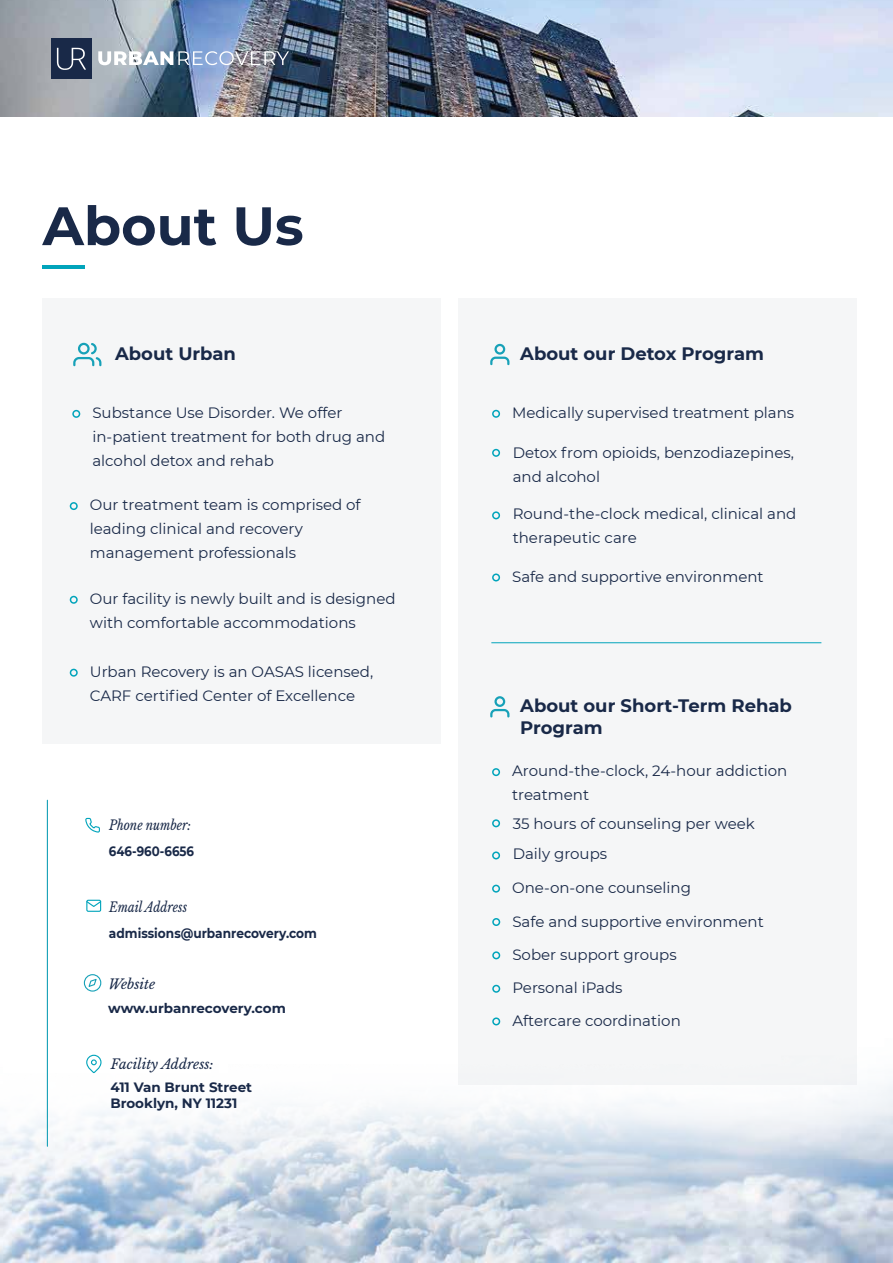
<style>
.page{position:relative;width:893px;height:1263px;background:#fff}
.page>*{position:absolute;margin:0;border:0;box-sizing:border-box;transform-origin:0 0}
.t1{font:700 54px "Montserrat";color:#192948}
.t2{font:700 18px/21.6px "Montserrat";color:#192948}
.t3{font:15px/24px "Montserrat";color:#192948}
.t4{font:700 13.5px/16.2px "Montserrat";color:#192948}
.t5{font:700 13.5px "Montserrat";color:#192948;scale:.9 1}
.t6{font:italic 13.5px "Libre Baskerville";color:#192948;scale:.88 1}
.t7{font:italic 13.5px "Libre Baskerville";color:#192948}
.t8{font:700 13.5px "Montserrat";color:#192948;scale:.88 1}
</style>
<div class="page">
<div style="left:43px;top:298px;width:398px;height:446px;background:#f5f6f7"></div>
<div style="left:458px;top:298px;width:398px;height:787px;background:#f5f6f7"></div>
<img style="left:0;top:799px;width:892px;height:464px">
<img style="left:0;top:0;width:893px;height:116px">
<svg style="left:490px;top:356px;width:20px;height:10px"></svg>
<div style="left:494px;top:344px;width:11px;height:11px;border:2px solid #17a1b8;border-radius:50%"></div>
<svg style="left:73px;top:342px;width:29px;height:25px"></svg>
<hr style="left:491px;top:642px;width:330px;height:1px;background:#01a4bb">
<div style="left:51px;top:39px;width:40px;height:40px;background:#192948"></div>
<svg style="left:57px;top:48px;width:29px;height:22px"></svg>
<svg style="left:98px;top:51px;width:191px;height:14px"></svg>
<hr style="left:43px;top:265px;width:42px;height:3px;background:#01a4bb">
<div style="left:72px;top:410px;width:8px;height:8px;border:2px solid #01a4bb;border-radius:50%"></div>
<div style="left:70px;top:502px;width:8px;height:8px;border:2px solid #01a4bb;border-radius:50%"></div>
<div style="left:70px;top:596px;width:8px;height:8px;border:2px solid #01a4bb;border-radius:50%"></div>
<div style="left:70px;top:669px;width:8px;height:8px;border:2px solid #01a4bb;border-radius:50%"></div>
<div style="left:492px;top:410px;width:8px;height:8px;border:2px solid #01a4bb;border-radius:50%"></div>
<div style="left:492px;top:449px;width:8px;height:8px;border:2px solid #01a4bb;border-radius:50%"></div>
<div style="left:492px;top:511px;width:8px;height:8px;border:2px solid #01a4bb;border-radius:50%"></div>
<div style="left:492px;top:573px;width:8px;height:8px;border:2px solid #01a4bb;border-radius:50%"></div>
<svg style="left:490px;top:708px;width:20px;height:10px"></svg>
<div style="left:494px;top:696px;width:11px;height:11px;border:2px solid #17a1b8;border-radius:50%"></div>
<div style="left:492px;top:768px;width:8px;height:8px;border:2px solid #01a4bb;border-radius:50%"></div>
<div style="left:492px;top:819px;width:8px;height:8px;border:2px solid #01a4bb;border-radius:50%"></div>
<div style="left:492px;top:851px;width:8px;height:8px;border:2px solid #01a4bb;border-radius:50%"></div>
<div style="left:492px;top:885px;width:8px;height:8px;border:2px solid #01a4bb;border-radius:50%"></div>
<div style="left:492px;top:918px;width:8px;height:8px;border:2px solid #01a4bb;border-radius:50%"></div>
<div style="left:492px;top:951px;width:8px;height:8px;border:2px solid #01a4bb;border-radius:50%"></div>
<div style="left:492px;top:985px;width:8px;height:8px;border:2px solid #01a4bb;border-radius:50%"></div>
<div style="left:492px;top:1017px;width:8px;height:8px;border:2px solid #01a4bb;border-radius:50%"></div>
<div style="left:84px;top:974px;width:17px;height:17px;border:1px solid #17a1b8;border-radius:50%"></div>
<svg style="left:87px;top:978px;width:10px;height:10px"></svg>
<div style="left:86px;top:900px;width:15px;height:12px;border:1px solid #01a4bb"></div>
<svg style="left:85px;top:900px;width:17px;height:8px"></svg>
<svg style="left:85px;top:817px;width:16px;height:16px"></svg>
<hr style="left:47px;top:800px;width:1px;height:346px;background:#17a1b8">
<div style="left:86px;top:1055px;width:16px;height:18px;border:1px solid #01a4bb;border-radius:7px"></div>
<svg style="left:91px;top:1059px;width:6px;height:6px"></svg>
<h1 class="t1" style="left:43px;top:187px;width:263px">About Us</h1>
<p class="t2" style="left:115px;top:342px;width:122px">About Urban</p>
<p class="t3" style="left:92px;top:400px;width:294px">Substance Use Disorder. We offer in-patient treatment for both drug and alcohol detox and rehab</p>
<p class="t3" style="left:90px;top:492px;width:272px">Our treatment team is comprised of leading clinical and recovery management professionals</p>
<p class="t3" style="left:90px;top:586px;width:307px">Our facility is newly built and is designed with comfortable accommodations</p>
<p class="t3" style="left:90px;top:659px;width:285px">Urban Recovery is an OASAS licensed,<br>CARF certified Center of Excellence</p>
<p class="t6" style="left:109px;top:817px;width:95px">Phone number:</p>
<p class="t8" style="left:109px;top:842px;width:98px">646-960-6656</p>
<p class="t6" style="left:109px;top:899px;width:90px">Email Address</p>
<p class="t5" style="left:109px;top:924px;width:233px">admissions@urbanrecovery.com</p>
<p class="t7" style="left:109px;top:976px;width:48px">Website</p>
<p class="t4" style="left:108px;top:999px;width:179px">www.urbanrecovery.com</p>
<p class="t7" style="left:111px;top:1055px;width:104px">Facility Address:</p>
<p class="t4" style="left:110px;top:1078px;width:143px">411 Van Brunt Street<br>Brooklyn, NY 11231</p>
<p class="t2" style="left:520px;top:342px;width:245px">About our Detox Program</p>
<p class="t3" style="left:512px;top:400px;width:283px">Medically supervised treatment plans</p>
<p class="t3" style="left:513px;top:440px;width:283px">Detox from opioids, benzodiazepines, and alcohol</p>
<p class="t3" style="left:513px;top:501px;width:285px">Round-the-clock medical, clinical and therapeutic care</p>
<p class="t3" style="left:512px;top:564px;width:253px">Safe and supportive environment</p>
<p class="t2" style="left:520px;top:694px;width:273px">About our Short-Term Rehab<br>Program</p>
<p class="t3" style="left:512px;top:758px;width:277px">Around-the-clock, 24-hour addiction treatment</p>
<p class="t3" style="left:513px;top:807px;width:244px;line-height:30.6px">35 hours of counseling per week<br>Daily groups</p>
<p class="t3" style="left:512px;top:875px;width:180px">One-on-one counseling</p>
<p class="t3" style="left:512px;top:909px;width:253px">Safe and supportive environment</p>
<p class="t3" style="left:512px;top:942px;width:166px">Sober support groups</p>
<p class="t3" style="left:512px;top:971px;width:170px;line-height:32.7px">Personal iPads<br>Aftercare coordination</p>
</div>
